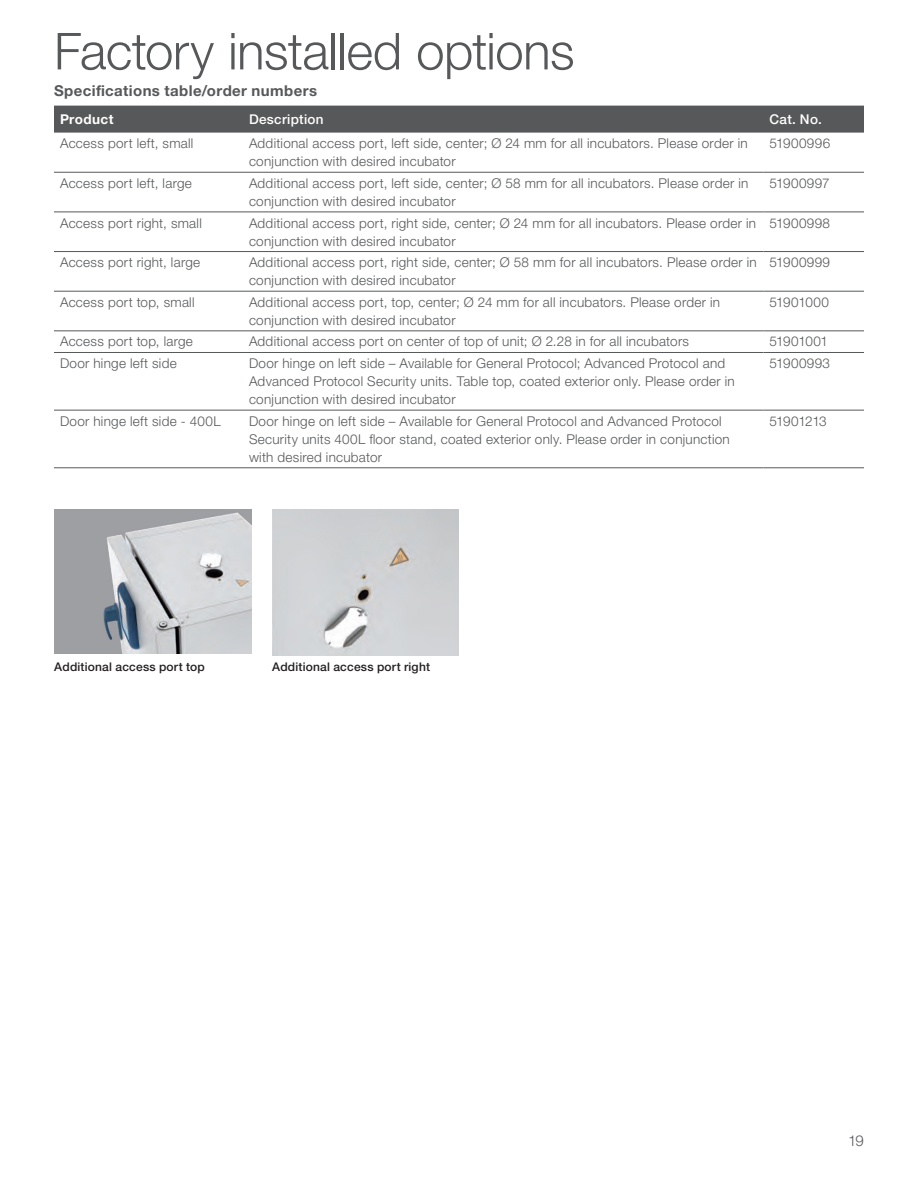
<style>
.page{position:relative;width:918px;height:1188px;background:#fff}
.page>*{position:absolute;margin:0;border:0;box-sizing:border-box;transform-origin:0 0}
.Headline{font:300 51px "Helvetica Neue LTW1 G";letter-spacing:-.01em;color:#57585a}
.Table_Title{font:700 15px "Helvetica Neue LTW1 G";letter-spacing:.025em;color:#57585a}
.t1{font:300 15px "Helvetica Neue LTW1 G";color:#57585a}
.Table_Text_-_Left{font:300 13.5px/18px "Helvetica Neue LTW1 G";letter-spacing:.02em;color:#57585a}
.Title_Row_-_Left{font:500 13.5px "Helvetica Neue LTW1 G";letter-spacing:.025em;color:#fff}
.Table_Text_-_Left-2{font:300 13.5px "Helvetica Neue LTW1 G";letter-spacing:-.015em;color:#57585a}
.Table_Text_-_Left-3{font:300 13.5px "Helvetica Neue LTW1 G";letter-spacing:-.045em;color:#57585a}
.Title_Row_-_Left-2{font:700 13.5px "Helvetica Neue LTW1 G";letter-spacing:.03em;color:#fff}
.Figure_Caption{font:500 12px "Helvetica Neue LTW1 G";letter-spacing:.02em;color:#231f20}
</style>
<div class="page">
<div style="left:54px;top:106px;width:810px;height:27px;background:#57585a"></div>
<hr style="left:54px;top:251px;width:189px;height:1px;background:#57585a">
<hr style="left:243px;top:251px;width:521px;height:1px;background:#57585a">
<hr style="left:764px;top:251px;width:100px;height:1px;background:#57585a">
<hr style="left:54px;top:352px;width:189px;height:1px;background:#57585a">
<hr style="left:243px;top:352px;width:521px;height:1px;background:#57585a">
<hr style="left:764px;top:352px;width:100px;height:1px;background:#57585a">
<hr style="left:54px;top:410px;width:189px;height:1px;background:#57585a">
<hr style="left:243px;top:410px;width:521px;height:1px;background:#57585a">
<hr style="left:764px;top:410px;width:100px;height:1px;background:#57585a">
<hr style="left:54px;top:468px;width:189px;height:1px;background:#57585a">
<hr style="left:243px;top:468px;width:521px;height:1px;background:#57585a">
<hr style="left:764px;top:468px;width:100px;height:1px;background:#57585a">
<hr style="left:54px;top:172px;width:189px;height:1px;background:#57585a">
<hr style="left:243px;top:172px;width:521px;height:1px;background:#57585a">
<hr style="left:764px;top:172px;width:100px;height:1px;background:#57585a">
<hr style="left:54px;top:212px;width:189px;height:1px;background:#57585a">
<hr style="left:243px;top:212px;width:521px;height:1px;background:#57585a">
<hr style="left:764px;top:212px;width:100px;height:1px;background:#57585a">
<hr style="left:54px;top:291px;width:189px;height:1px;background:#57585a">
<hr style="left:243px;top:291px;width:521px;height:1px;background:#57585a">
<hr style="left:764px;top:291px;width:100px;height:1px;background:#57585a">
<hr style="left:54px;top:331px;width:189px;height:1px;background:#57585a">
<hr style="left:243px;top:331px;width:521px;height:1px;background:#57585a">
<hr style="left:764px;top:331px;width:100px;height:1px;background:#57585a">
<img style="left:54px;top:509px;width:197px;height:144px">
<img style="left:272px;top:509px;width:187px;height:146px">
<p class="Headline" style="left:54px;top:20px;width:522px">Factory installed options</p>
<p class="Table_Title" style="left:54px;top:81px;width:265px">Specifications table/order numbers</p>
<p class="Title_Row_-_Left-2" style="left:60px;top:111px;width:55px">Product</p>
<p class="Title_Row_-_Left" style="left:249px;top:111px;width:76px">Description</p>
<p class="Title_Row_-_Left" style="left:770px;top:111px;width:54px">Cat. No.</p>
<p class="Table_Text_-_Left" style="left:60px;top:134px;width:135px">Access port left, small</p>
<p class="Table_Text_-_Left" style="left:249px;top:134px;width:500px">Additional access port, left side, center; Ø 24 mm for all incubators. Please order in conjunction with desired incubator</p>
<p class="Table_Text_-_Left" style="left:770px;top:134px;width:62px">51900996</p>
<p class="Table_Text_-_Left" style="left:60px;top:174px;width:133px">Access port left, large</p>
<p class="Table_Text_-_Left" style="left:249px;top:174px;width:501px">Additional access port, left side, center; Ø 58 mm for all incubators. Please order in conjunction with desired incubator</p>
<p class="Table_Text_-_Left" style="left:770px;top:174px;width:62px">51900997</p>
<p class="Table_Text_-_Left" style="left:60px;top:214px;width:143px">Access port right, small</p>
<p class="Table_Text_-_Left" style="left:249px;top:214px;width:509px">Additional access port, right side, center; Ø 24 mm for all incubators. Please order in conjunction with desired incubator</p>
<p class="Table_Text_-_Left" style="left:770px;top:214px;width:62px">51900998</p>
<p class="Table_Text_-_Left" style="left:60px;top:253px;width:142px">Access port right, large</p>
<p class="Table_Text_-_Left" style="left:249px;top:253px;width:509px">Additional access port, right side, center; Ø 58 mm for all incubators. Please order in conjunction with desired incubator</p>
<p class="Table_Text_-_Left" style="left:770px;top:253px;width:62px">51900999</p>
<p class="Table_Text_-_Left" style="left:60px;top:293px;width:136px">Access port top, small</p>
<p class="Table_Text_-_Left" style="left:249px;top:293px;width:473px">Additional access port, top, center; Ø 24 mm for all incubators. Please order in conjunction with desired incubator</p>
<p class="Table_Text_-_Left-2" style="left:770px;top:294px;width:61px">51901000</p>
<p class="Table_Text_-_Left" style="left:60px;top:333px;width:134px">Access port top, large</p>
<p class="Table_Text_-_Left" style="left:249px;top:333px;width:442px">Additional access port on center of top of unit; Ø 2.28 in for all incubators</p>
<p class="Table_Text_-_Left-2" style="left:770px;top:333px;width:60px">51901001</p>
<p class="Table_Text_-_Left" style="left:60px;top:354px;width:118px">Door hinge left side</p>
<p class="Table_Text_-_Left" style="left:249px;top:354px;width:487px">Door hinge on left side – Available for General Protocol; Advanced Protocol and<br>Advanced Protocol Security units. Table top, coated exterior only. Please order in conjunction with desired incubator</p>
<p class="Table_Text_-_Left" style="left:770px;top:354px;width:62px">51900993</p>
<p class="Table_Text_-_Left" style="left:60px;top:412px;width:162px">Door hinge left side - 400L</p>
<p class="Table_Text_-_Left" style="left:249px;top:412px;width:482px">Door hinge on left side – Available for General Protocol and Advanced Protocol<br>Security units 400L floor stand, coated exterior only. Please order in conjunction with desired incubator</p>
<p class="Table_Text_-_Left-3" style="left:770px;top:413px;width:59px">51901213</p>
<p class="Figure_Caption" style="left:54px;top:659px;width:152px">Additional access port top</p>
<p class="Figure_Caption" style="left:272px;top:659px;width:159px">Additional access port right</p>
<p class="t1" style="left:848px;top:1131px;width:17px">19</p>
</div>
